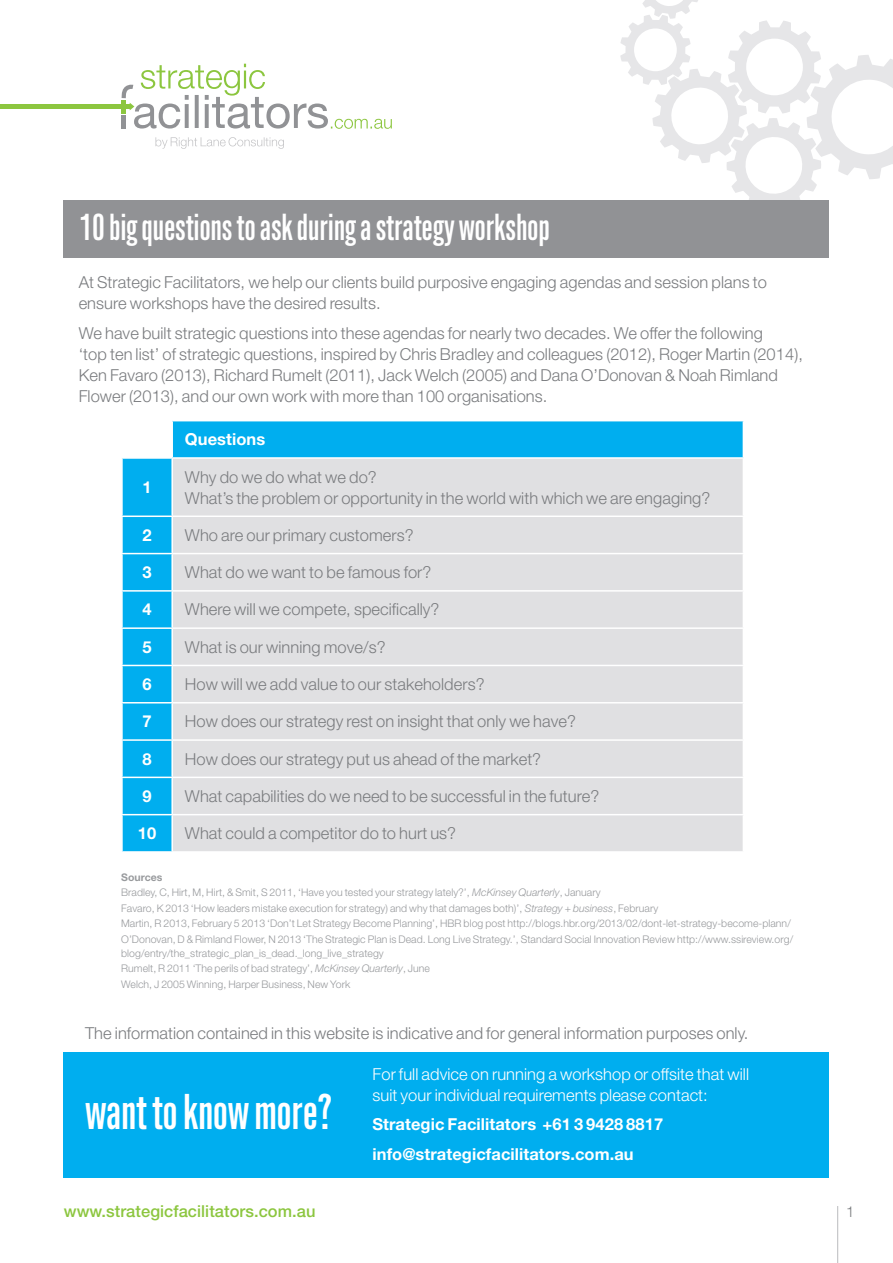
<style>
.page{position:relative;width:893px;height:1263px;background:#fff}
.page>*{position:absolute;margin:0;border:0;box-sizing:border-box;transform-origin:0 0}
.Intro_HEADING{font:48px "Cg Alpin Gth No 1";letter-spacing:-.005em;color:#fff}
.Heading_2_WHITE{font:36px "Cg Alpin Gth No 1";letter-spacing:-.005em;color:#fff}
.Intro_text_Body{font:300 16.5px/21px "Helvetica Neue LT Std";letter-spacing:.005em;color:#7a7c7f}
.Intro_text_Body_WHIT{font:300 16.5px/21px "Helvetica Neue LT Std";letter-spacing:.005em;color:#fff}
.Intro_text_Body_WHIT-2{font:700 16.5px "Helvetica Neue LT Std";letter-spacing:.005em;color:#fff}
.Body_text{font:500 16.5px "Helvetica Neue LT Std";letter-spacing:.005em;color:#8cc63f}
.Intro_text_Body_BOLD{font:700 16.5px "Helvetica Neue LT Std";letter-spacing:.005em;color:#fff}
.t1{font:300 15px "Helvetica Neue LT Std";color:#7a7c7f}
.Reference_text{font:300 10.5px/13.5px "Helvetica Neue LT Std";letter-spacing:.005em;color:#989a9d}
.Reference_text_BOLD{font:700 10.5px "Helvetica Neue LT Std";letter-spacing:.005em;color:#989a9d}
.s1{font-style:italic}
</style>
<div class="page">
<div style="left:0;top:104px;width:131px;height:5px;background:#8cc63f"></div>
<svg style="left:121px;top:64px;width:271px;height:65px"></svg>
<svg style="left:155px;top:137px;width:129px;height:12px"></svg>
<svg style="left:620px;top:0;width:273px;height:200px"></svg>
<hr style="left:837px;top:1206px;width:1px;height:57px;background:#babbbe">
<div style="left:64px;top:200px;width:765px;height:57px;background:#919295"></div>
<div style="left:123px;top:421px;width:620px;height:430px;background:#00aeef"></div>
<div style="left:173px;top:459px;width:570px;height:392px;background:#e0e0e2"></div>
<hr style="left:171px;top:421px;width:2px;height:36px;background:#fff">
<hr style="left:121px;top:457px;width:51px;height:2px;background:#fff">
<hr style="left:172px;top:457px;width:572px;height:2px;background:#fff">
<hr style="left:171px;top:459px;width:2px;height:56px;background:#fff">
<hr style="left:121px;top:515px;width:51px;height:2px;background:#fff">
<hr style="left:172px;top:515px;width:572px;height:2px;background:#fff">
<hr style="left:171px;top:517px;width:2px;height:36px;background:#fff">
<hr style="left:121px;top:553px;width:51px;height:1px;background:#fff">
<hr style="left:172px;top:553px;width:572px;height:1px;background:#fff">
<hr style="left:171px;top:554px;width:2px;height:36px;background:#fff">
<hr style="left:121px;top:590px;width:51px;height:2px;background:#fff">
<hr style="left:172px;top:590px;width:572px;height:2px;background:#fff">
<hr style="left:171px;top:592px;width:2px;height:35px;background:#fff">
<hr style="left:121px;top:627px;width:51px;height:2px;background:#fff">
<hr style="left:172px;top:627px;width:572px;height:2px;background:#fff">
<hr style="left:171px;top:629px;width:2px;height:36px;background:#fff">
<hr style="left:121px;top:665px;width:51px;height:1px;background:#fff">
<hr style="left:172px;top:665px;width:572px;height:1px;background:#fff">
<hr style="left:171px;top:666px;width:2px;height:36px;background:#fff">
<hr style="left:121px;top:702px;width:51px;height:1px;background:#fff">
<hr style="left:172px;top:702px;width:572px;height:1px;background:#fff">
<hr style="left:171px;top:703px;width:2px;height:36px;background:#fff">
<hr style="left:121px;top:739px;width:51px;height:2px;background:#fff">
<hr style="left:172px;top:739px;width:572px;height:2px;background:#fff">
<hr style="left:171px;top:741px;width:2px;height:36px;background:#fff">
<hr style="left:121px;top:777px;width:51px;height:1px;background:#fff">
<hr style="left:172px;top:777px;width:572px;height:1px;background:#fff">
<hr style="left:171px;top:778px;width:2px;height:36px;background:#fff">
<hr style="left:121px;top:814px;width:51px;height:1px;background:#fff">
<hr style="left:172px;top:814px;width:572px;height:1px;background:#fff">
<hr style="left:171px;top:815px;width:2px;height:36px;background:#fff">
<div style="left:64px;top:1052px;width:765px;height:126px;background:#00aeef"></div>
<p class="Heading_2_WHITE" style="left:79px;top:206px;width:473px">10 big questions to ask during a strategy workshop</p>
<p class="Intro_text_Body" style="left:79px;top:272px;width:690px">At Strategic Facilitators, we help our clients build purposive engaging agendas and session plans to ensure workshops have the desired results.</p>
<p class="Intro_text_Body" style="left:79px;top:322px;width:726px">We have built strategic questions into these agendas for nearly two decades. We offer the following<br>‘top ten list’ of strategic questions, inspired by Chris Bradley and colleagues (2012), Roger Martin (2014), Ken Favaro (2013), Richard Rumelt (2011), Jack Welch (2005) and Dana O’Donovan &amp; Noah Rimland Flower (2013), and our own work with more than 100 organisations.</p>
<p class="Intro_text_Body_BOLD" style="left:185px;top:429px;width:82px">Questions</p>
<p class="Intro_text_Body_BOLD" style="left:142px;top:477px;width:11px">1</p>
<p class="Intro_text_Body" style="left:185px;top:466px;width:527px">Why do we do what we do?<br>What’s the problem or opportunity in the world with which we are engaging?</p>
<p class="Intro_text_Body_BOLD" style="left:142px;top:525px;width:11px">2</p>
<p class="Intro_text_Body" style="left:185px;top:524px;width:230px">Who are our primary customers?</p>
<p class="Intro_text_Body_BOLD" style="left:142px;top:562px;width:11px">3</p>
<p class="Intro_text_Body" style="left:185px;top:561px;width:248px">What do we want to be famous for?</p>
<p class="Intro_text_Body_BOLD" style="left:142px;top:599px;width:11px">4</p>
<p class="Intro_text_Body" style="left:185px;top:599px;width:256px">Where will we compete, specifically?</p>
<p class="Intro_text_Body_BOLD" style="left:142px;top:637px;width:11px">5</p>
<p class="Intro_text_Body" style="left:185px;top:636px;width:202px">What is our winning move/s?</p>
<p class="Intro_text_Body_BOLD" style="left:142px;top:674px;width:11px">6</p>
<p class="Intro_text_Body" style="left:185px;top:673px;width:301px">How will we add value to our stakeholders?</p>
<p class="Intro_text_Body_BOLD" style="left:142px;top:711px;width:11px">7</p>
<p class="Intro_text_Body" style="left:185px;top:711px;width:393px">How does our strategy rest on insight that only we have?</p>
<p class="Intro_text_Body_BOLD" style="left:142px;top:748px;width:11px">8</p>
<p class="Intro_text_Body" style="left:185px;top:748px;width:358px">How does our strategy put us ahead of the market?</p>
<p class="Intro_text_Body_BOLD" style="left:142px;top:786px;width:11px">9</p>
<p class="Intro_text_Body" style="left:185px;top:785px;width:416px">What capabilities do we need to be successful in the future?</p>
<p class="Intro_text_Body_BOLD" style="left:138px;top:823px;width:20px">10</p>
<p class="Intro_text_Body" style="left:185px;top:822px;width:273px">What could a competitor do to hurt us?</p>
<p class="Reference_text_BOLD" style="left:121px;top:870px;width:43px">Sources</p>
<p class="Reference_text" style="left:121px;top:885px;width:481px">Bradley, C, Hirt, M, Hirt, &amp; Smit, S 2011, ‘Have you tested your strategy lately?’, <span class="s1">McKinsey Quarterly</span>, January</p>
<p class="Reference_text" style="left:121px;top:901px;width:539px">Favaro, K 2013 ‘How leaders mistake execution for strategy) and why that damages both)’, <span class="s1">Strategy + business</span>, February</p>
<p class="Reference_text" style="left:121px;top:917px;width:671px">Martin, R 2013, February 5 2013 ‘Don’t Let Strategy Become Planning’, HBR blog post http://blogs.hbr.org/2013/02/dont-let-strategy-become-plann/</p>
<p class="Reference_text" style="left:121px;top:932px;width:673px">O’Donovan, D &amp; Rimland Flower, N 2013 ‘The Strategic Plan is Dead. Long Live Strategy.’, Standard Social Innovation Review http://www.ssireview.org/ blog/entry/the_strategic_plan_is_dead._long_live_strategy</p>
<p class="Reference_text" style="left:121px;top:961px;width:310px">Rumelt, R 2011 ‘The perils of bad strategy’, <span class="s1">McKinsey Quarterly</span>, June</p>
<p class="Reference_text" style="left:121px;top:977px;width:231px">Welch, J 2005 Winning, Harper Business, New York</p>
<p class="Intro_text_Body" style="left:85px;top:1022px;width:665px">The information contained in this website is indicative and for general information purposes only.</p>
<p class="Intro_HEADING" style="left:85px;top:1083px;width:249px">want to know more?</p>
<p class="Intro_text_Body_WHIT" style="left:372px;top:1063px;width:378px">For full advice on running a workshop or offsite that will suit your individual requirements please contact:</p>
<p class="Intro_text_Body_WHIT-2" style="left:372px;top:1114px;width:292px">Strategic Facilitators +61 3 9428 8817</p>
<p class="Intro_text_Body_WHIT-2" style="left:372px;top:1143px;width:263px">info@strategicfacilitators.com.au</p>
<p class="Body_text" style="left:64px;top:1202px;width:253px">www.strategicfacilitators.com.au</p>
<p class="t1" style="left:846px;top:1202px;width:10px">1</p>
</div>
